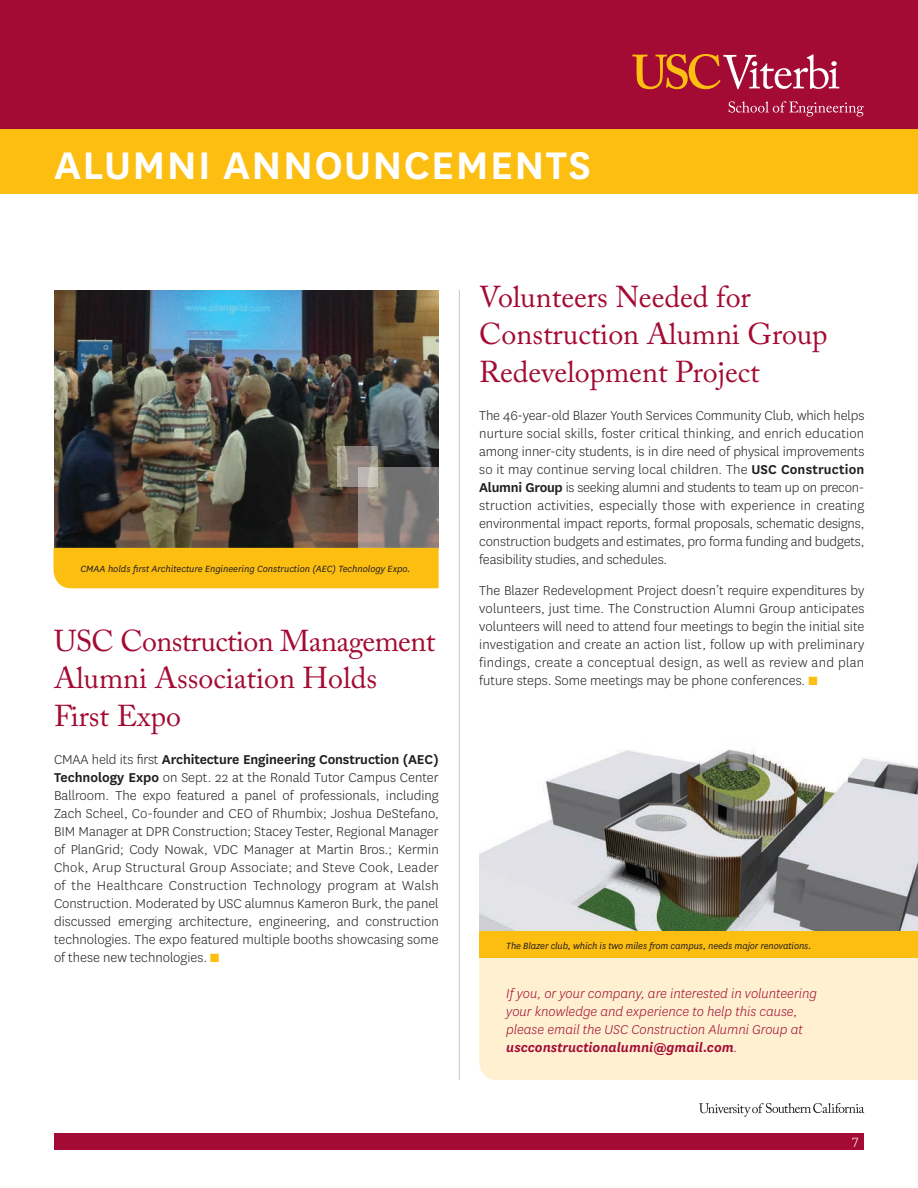
<style>
.page{position:relative;width:918px;height:1188px;background:#fff}
.page>*{position:absolute;margin:0;border:0;box-sizing:border-box;transform-origin:0 0}
.t1{font:600 45px "National";letter-spacing:.03em;color:#fff}
.t2{font:30px/37.5px "Adobe Caslon Pro";color:#a30a34}
.t3{font:300 15px/18px "National";color:#231f20;text-align:justify}
.t4{font:italic 300 15px/18px "National";color:#a30a34}
.t5{font:300 15px "National";color:#fff}
.t6{font:italic 10.5px "National";letter-spacing:-.01em;color:#231f20}
.s1{font-weight:600}
.s2{color:#fdbe12}
</style>
<div class="page">
<div style="left:54px;top:1134px;width:810px;height:16px;background:#a30a34"></div>
<div style="left:0;top:0;width:918px;height:130px;background:#a30a34"></div>
<div style="left:0;top:130px;width:918px;height:7px;background:#fdbe12"></div>
<svg style="left:699px;top:1103px;width:165px;height:14px"></svg>
<svg style="left:632px;top:54px;width:207px;height:35px"></svg>
<svg style="left:729px;top:101px;width:135px;height:16px"></svg>
<div style="left:0;top:133px;width:918px;height:61px;background:#fdbe12"></div>
<hr style="left:459px;top:290px;width:1px;height:790px;background:#c3c4c7">
<div style="left:479px;top:958px;width:439px;height:122px;background:#fef0d0"></div>
<img style="left:54px;top:290px;width:385px;height:258px">
<div style="left:54px;top:548px;width:385px;height:40px;background:#fdbe12"></div>
<img style="left:479px;top:749px;width:439px;height:182px">
<div style="left:479px;top:931px;width:439px;height:27px;background:#fdbe12"></div>
<svg style="left:358px;top:467px;width:81px;height:81px;background:#827c78"></svg>
<svg style="left:338px;top:447px;width:40px;height:40px;background:#a29b93"></svg>
<p class="t1" style="left:54px;top:134px;width:538px">ALUMNI ANNOUNCEMENTS</p>
<p class="t6" style="left:81px;top:562px;width:332px">CMAA holds first Architecture Engineering Construction (AEC) Technology Expo.</p>
<p class="t2" style="left:54px;top:622px;width:383px">USC Construction Management<br>Alumni Association Holds<br>First Expo</p>
<p class="t3" style="left:54px;top:750px;width:386px">CMAA held its first <span class="s1">Architecture Engineering Construction (AEC)<br>Technology Expo</span> on Sept. 22 at the Ronald Tutor Campus Center Ballroom. The expo featured a panel of professionals, including Zach Scheel, Co-founder and CEO of Rhumbix; Joshua DeStefano, BIM Manager at DPR Construction; Stacey Tester, Regional Manager of PlanGrid; Cody Nowak, VDC Manager at Martin Bros.; Kermin Chok, Arup Structural Group Associate; and Steve Cook, Leader of the Healthcare Construction Technology program at Walsh Construction. Moderated by USC alumnus Kameron Burk, the panel discussed emerging architecture, engineering, and construction technologies. The expo featured multiple booths showcasing some of these new technologies. <span class="s2">■</span></p>
<p class="t2" style="left:479px;top:278px;width:350px">Volunteers Needed for<br>Construction Alumni Group<br>Redevelopment Project</p>
<p class="t3" style="left:479px;top:406px;width:387px">The 46-year-old Blazer Youth Services Community Club, which helps nurture social skills, foster critical thinking, and enrich education among inner-city students, is in dire need of physical improvements so it may continue serving local children. The <span class="s1">USC Construction Alumni Group</span> is seeking alumni and students to team up on precon&shy;struction activities, especially those with experience in creating environmental impact reports, formal proposals, schematic designs, construction budgets and estimates, pro forma funding and budgets, feasibility studies, and schedules.</p>
<p class="t3" style="left:479px;top:581px;width:387px">The Blazer Redevelopment Project doesn’t require expenditures by volunteers, just time. The Construction Alumni Group anticipates volunteers will need to attend four meetings to begin the initial site investigation and create an action list, follow up with preliminary findings, create a conceptual design, as well as review and plan future steps. Some meetings may be phone conferences. <span class="s2">■</span></p>
<p class="t6" style="left:506px;top:939px;width:307px">The Blazer club, which is two miles from campus, needs major renovations.</p>
<p class="t4" style="left:506px;top:984px;width:312px">If you, or your company, are interested in volunteering your knowledge and experience to help this cause, please email the USC Construction Alumni Group at <span class="s1">uscconstructionalumni@gmail.com</span>.</p>
<p class="t5" style="left:852px;top:1131px;width:8px">7</p>
</div>
